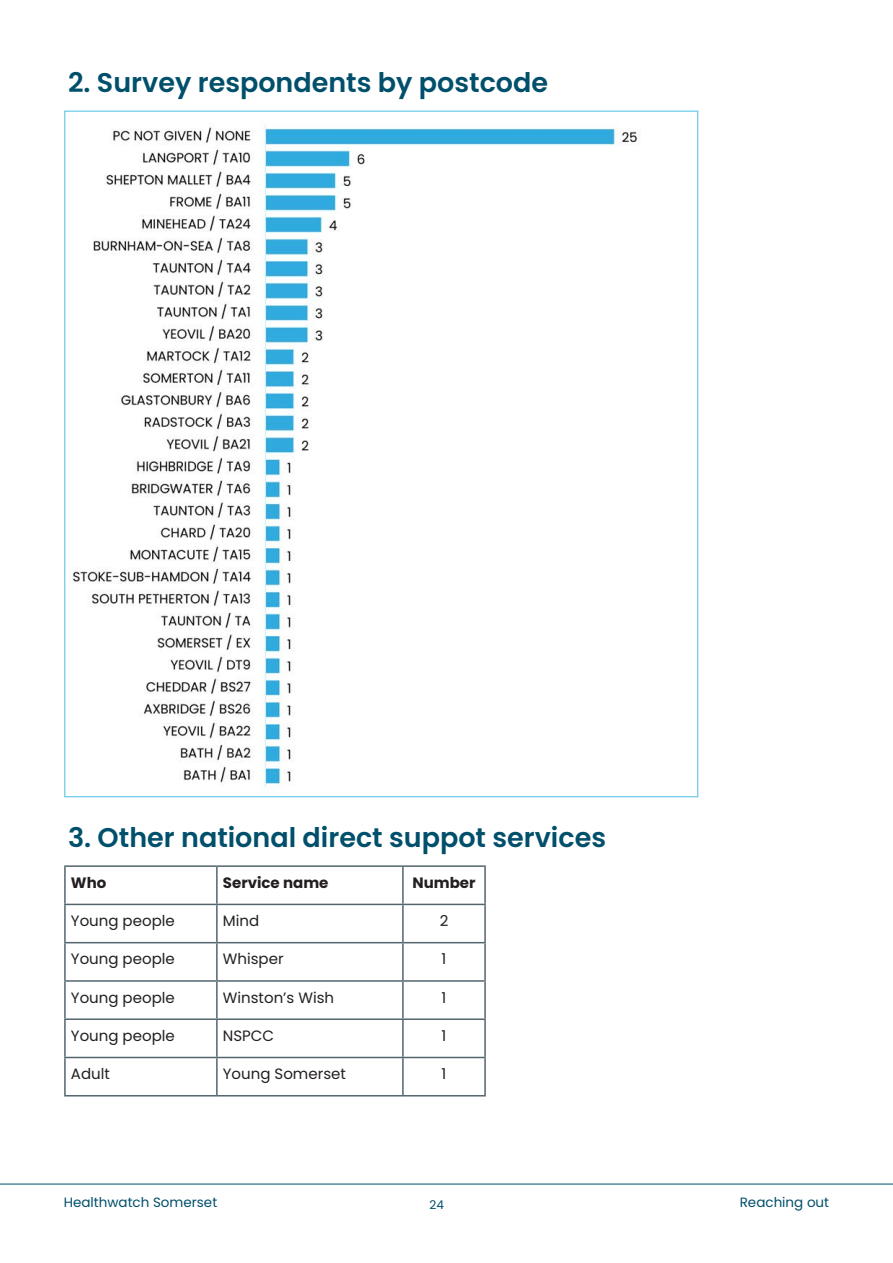
<style>
.page{position:relative;width:893px;height:1263px;background:#fff}
.page>*{position:absolute;margin:0;border:0;box-sizing:border-box;transform-origin:0 0}
.Content_paragraphs{font:600 27px "Poppins";color:#004f6b}
.Content_paragraphs-2{font:15px "Poppins";color:#231f20}
.Content_paragraphs-3{font:700 15px "Poppins";color:#231f20}
.t1{font:13.5px "Poppins";color:#004f6b}
.t2{font:12px "Poppins";color:#004f6b}
</style>
<div class="page">
<hr style="left:0;top:1184px;width:893px;height:1px;background:#004f6b">
<img style="left:72px;top:124px;width:565px;height:666px">
<hr style="left:64px;top:865px;width:153px;height:2px;background:#53656e">
<hr style="left:217px;top:865px;width:186px;height:2px;background:#53656e">
<hr style="left:403px;top:865px;width:83px;height:2px;background:#53656e">
<hr style="left:484px;top:867px;width:2px;height:37px;background:#53656e">
<hr style="left:64px;top:904px;width:153px;height:1px;background:#53656e">
<hr style="left:217px;top:904px;width:186px;height:1px;background:#53656e">
<hr style="left:403px;top:904px;width:83px;height:1px;background:#53656e">
<hr style="left:484px;top:905px;width:2px;height:37px;background:#53656e">
<hr style="left:64px;top:942px;width:153px;height:1px;background:#53656e">
<hr style="left:217px;top:942px;width:186px;height:1px;background:#53656e">
<hr style="left:403px;top:942px;width:83px;height:1px;background:#53656e">
<hr style="left:484px;top:943px;width:2px;height:37px;background:#53656e">
<hr style="left:64px;top:980px;width:153px;height:2px;background:#53656e">
<hr style="left:217px;top:980px;width:186px;height:2px;background:#53656e">
<hr style="left:403px;top:980px;width:83px;height:2px;background:#53656e">
<hr style="left:484px;top:982px;width:2px;height:36px;background:#53656e">
<hr style="left:64px;top:1018px;width:153px;height:2px;background:#53656e">
<hr style="left:217px;top:1018px;width:186px;height:2px;background:#53656e">
<hr style="left:403px;top:1018px;width:83px;height:2px;background:#53656e">
<hr style="left:484px;top:1020px;width:2px;height:37px;background:#53656e">
<hr style="left:64px;top:1057px;width:153px;height:1px;background:#53656e">
<hr style="left:217px;top:1057px;width:186px;height:1px;background:#53656e">
<hr style="left:403px;top:1057px;width:83px;height:1px;background:#53656e">
<hr style="left:484px;top:1058px;width:2px;height:37px;background:#53656e">
<hr style="left:64px;top:1095px;width:153px;height:1px;background:#53656e">
<hr style="left:217px;top:1095px;width:186px;height:1px;background:#53656e">
<hr style="left:403px;top:1095px;width:83px;height:1px;background:#53656e">
<hr style="left:64px;top:867px;width:2px;height:37px;background:#53656e">
<hr style="left:216px;top:867px;width:2px;height:37px;background:#53656e">
<hr style="left:402px;top:867px;width:2px;height:37px;background:#53656e">
<hr style="left:64px;top:905px;width:2px;height:37px;background:#53656e">
<hr style="left:216px;top:905px;width:2px;height:37px;background:#53656e">
<hr style="left:402px;top:905px;width:2px;height:37px;background:#53656e">
<hr style="left:64px;top:943px;width:2px;height:37px;background:#53656e">
<hr style="left:216px;top:943px;width:2px;height:37px;background:#53656e">
<hr style="left:402px;top:943px;width:2px;height:37px;background:#53656e">
<hr style="left:64px;top:982px;width:2px;height:36px;background:#53656e">
<hr style="left:216px;top:982px;width:2px;height:36px;background:#53656e">
<hr style="left:402px;top:982px;width:2px;height:36px;background:#53656e">
<hr style="left:64px;top:1020px;width:2px;height:37px;background:#53656e">
<hr style="left:216px;top:1020px;width:2px;height:37px;background:#53656e">
<hr style="left:402px;top:1020px;width:2px;height:37px;background:#53656e">
<hr style="left:64px;top:1058px;width:2px;height:37px;background:#53656e">
<hr style="left:216px;top:1058px;width:2px;height:37px;background:#53656e">
<hr style="left:402px;top:1058px;width:2px;height:37px;background:#53656e">
<p class="Content_paragraphs" style="left:68px;top:67px;width:482px">2. Survey respondents by postcode</p>
<p class="Content_paragraphs" style="left:68px;top:822px;width:540px">3. Other national direct suppot services</p>
<p class="Content_paragraphs-3" style="left:71px;top:874px;width:37px">Who</p>
<p class="Content_paragraphs-3" style="left:223px;top:874px;width:107px">Service name</p>
<p class="Content_paragraphs-3" style="left:412px;top:874px;width:65px">Number</p>
<p class="Content_paragraphs-2" style="left:71px;top:912px;width:105px">Young people</p>
<p class="Content_paragraphs-2" style="left:223px;top:912px;width:38px">Mind</p>
<p class="Content_paragraphs-2" style="left:440px;top:912px;width:10px">2</p>
<p class="Content_paragraphs-2" style="left:71px;top:950px;width:105px">Young people</p>
<p class="Content_paragraphs-2" style="left:223px;top:950px;width:62px">Whisper</p>
<p class="Content_paragraphs-2" style="left:442px;top:950px;width:6px">1</p>
<p class="Content_paragraphs-2" style="left:71px;top:989px;width:105px">Young people</p>
<p class="Content_paragraphs-2" style="left:223px;top:989px;width:113px">Winston’s Wish</p>
<p class="Content_paragraphs-2" style="left:442px;top:989px;width:6px">1</p>
<p class="Content_paragraphs-2" style="left:71px;top:1027px;width:105px">Young people</p>
<p class="Content_paragraphs-2" style="left:223px;top:1027px;width:53px">NSPCC</p>
<p class="Content_paragraphs-2" style="left:442px;top:1027px;width:6px">1</p>
<p class="Content_paragraphs-2" style="left:71px;top:1065px;width:41px">Adult</p>
<p class="Content_paragraphs-2" style="left:223px;top:1065px;width:125px">Young Somerset</p>
<p class="Content_paragraphs-2" style="left:442px;top:1065px;width:6px">1</p>
<p class="t1" style="left:64px;top:1194px;width:155px">Healthwatch Somerset</p>
<p class="t2" style="left:429px;top:1198px;width:16px">24</p>
<p class="t1" style="left:740px;top:1194px;width:91px">Reaching out</p>
</div>
